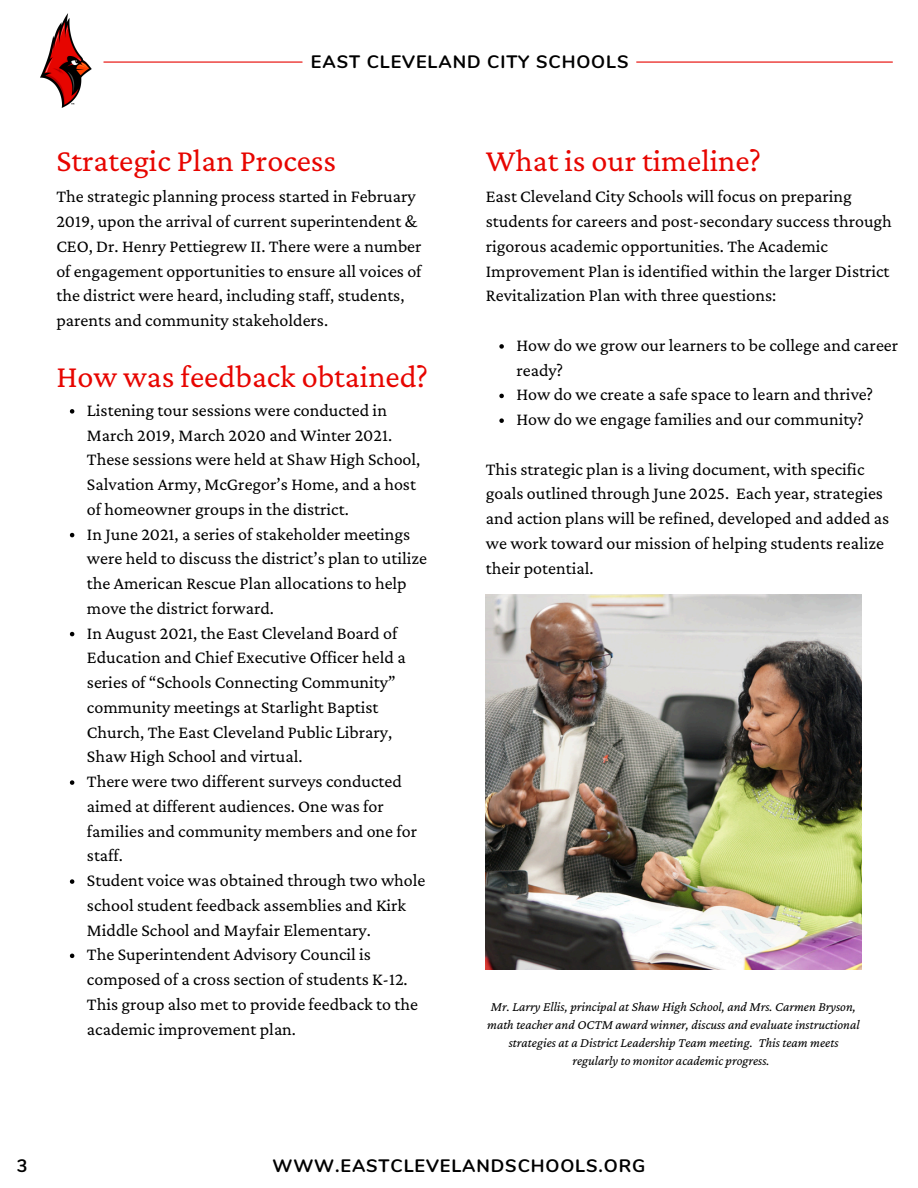
<style>
.page{position:relative;width:918px;height:1188px;background:#fff}
.page>*{position:absolute;margin:0;border:0;box-sizing:border-box;transform-origin:0 0}
.t1{font:32.25px "Crimson Pro";color:#e70500}
.t2{font:18px/24.8px "Crimson Pro";color:#000}
.t3{font:700 18px "Nunito";letter-spacing:.05em;color:#000}
.t4{font:italic 13.5px/18px "Crimson Pro";color:#000;text-align:center}
</style>
<div class="page">
<hr style="left:637px;top:62px;width:255px;height:1px;background:#e70500">
<hr style="left:104px;top:62px;width:198px;height:1px;background:#e70500">
<img style="left:40px;top:13px;width:80px;height:95px">
<img style="left:486px;top:594px;width:376px;height:376px">
<svg style="left:499px;top:344px;width:5px;height:5px"></svg>
<svg style="left:499px;top:394px;width:5px;height:4px"></svg>
<svg style="left:499px;top:418px;width:5px;height:5px"></svg>
<svg style="left:70px;top:409px;width:4px;height:5px"></svg>
<svg style="left:70px;top:533px;width:4px;height:4px"></svg>
<svg style="left:70px;top:632px;width:4px;height:4px"></svg>
<svg style="left:70px;top:780px;width:4px;height:5px"></svg>
<svg style="left:70px;top:879px;width:4px;height:5px"></svg>
<svg style="left:70px;top:954px;width:4px;height:4px"></svg>
<p class="t3" style="left:311px;top:50px;width:319px">EAST CLEVELAND CITY SCHOOLS</p>
<h3 class="t1" style="left:486px;top:142px;width:277px">What is our timeline?</h3>
<h2 class="t1" style="left:56px;top:142px;width:281px">Strategic Plan Process</h2>
<p class="t2" style="left:56px;top:184px;width:367px">The strategic planning process started in February 2019, upon the arrival of current superintendent &amp; CEO, Dr. Henry Pettiegrew II. There were a number of engagement opportunities to ensure all voices of the district were heard, including staff, students, parents and community stakeholders.</p>
<h1 class="t2" style="left:486px;top:184px;width:408px">East Cleveland City Schools will focus on preparing students for careers and post-secondary success through rigorous academic opportunities. The Academic Improvement Plan is identified within the larger District Revitalization Plan with three questions:</h1>
<h3 class="t2" style="left:516px;top:332px;width:383px">How do we grow our learners to be college and career ready?</h3>
<h1 class="t2" style="left:516px;top:382px;width:358px">How do we create a safe space to learn and thrive?</h1>
<p class="t2" style="left:516px;top:407px;width:349px">How do we engage families and our community?</p>
<p class="t2" style="left:486px;top:456px;width:405px">This strategic plan is a living document, with specific goals outlined through June 2025. Each year, strategies and action plans will be refined, developed and added as we work toward our mission of helping students realize their potential.</p>
<p class="t1" style="left:56px;top:358px;width:373px">How was feedback obtained?</p>
<p class="t2" style="left:87px;top:397px;width:335px">Listening tour sessions were conducted in March 2019, March 2020 and Winter 2021.<br>These sessions were held at Shaw High School, Salvation Army, McGregor’s Home, and a host of homeowner groups in the district.</p>
<p class="t2" style="left:87px;top:521px;width:342px">In June 2021, a series of stakeholder meetings were held to discuss the district’s plan to utilize the American Rescue Plan allocations to help move the district forward.</p>
<h3 class="t2" style="left:87px;top:620px;width:320px">In August 2021, the East Cleveland Board of Education and Chief Executive Officer held a series of “Schools Connecting Community” community meetings at Starlight Baptist Church, The East Cleveland Public Library, Shaw High School and virtual.</h3>
<h1 class="t2" style="left:87px;top:769px;width:332px">There were two different surveys conducted aimed at different audiences. One was for families and community members and one for staff.</h1>
<h3 class="t2" style="left:87px;top:868px;width:340px">Student voice was obtained through two whole school student feedback assemblies and Kirk<br>Middle School and Mayfair Elementary.</h3>
<p class="t2" style="left:87px;top:942px;width:333px">The Superintendent Advisory Council is composed of a cross section of students K-12.<br>This group also met to provide feedback to the academic improvement plan.</p>
<p class="t4" style="left:487px;top:997px;width:374px">Mr. Larry Ellis, principal at Shaw High School, and Mrs. Carmen Bryson, math teacher and OCTM award winner, discuss and evaluate instructional strategies at a District Leadership Team meeting. This team meets regularly to monitor academic progress.</p>
<p class="t3" style="left:17px;top:1154px;width:12px">3</p>
<p class="t3" style="left:273px;top:1154px;width:374px">WWW.EASTCLEVELANDSCHOOLS.ORG</p>
</div>
